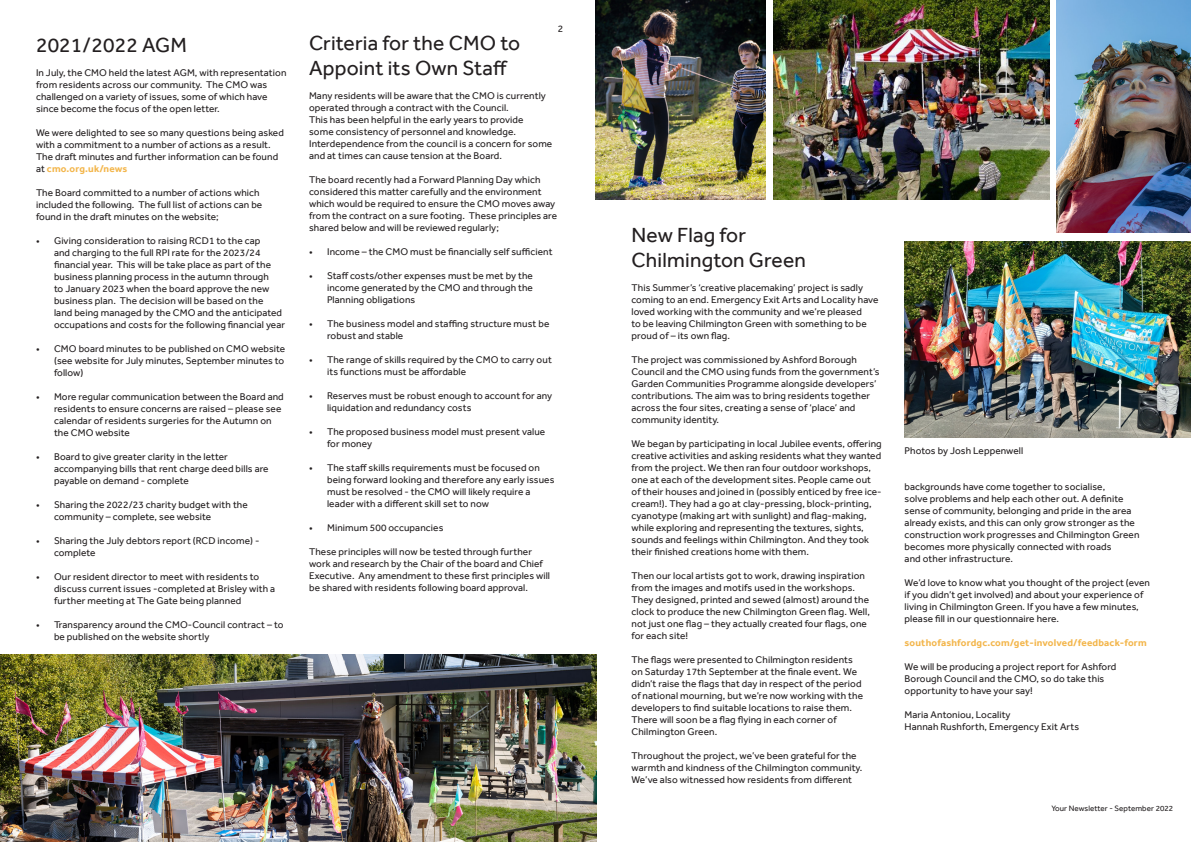
<style>
.page{position:relative;width:1191px;height:842px;background:#fff}
.page>*{position:absolute;margin:0;border:0;box-sizing:border-box;transform-origin:0 0}
.t1{font:21px/25.2px "Effra";letter-spacing:.01em;color:#231f20}
.t2{font:10px/12px "Effra";letter-spacing:.01em;color:#231f20}
.t3{font:700 10px "Effra";letter-spacing:.02em;color:#f3b64c}
.t4{font:8px "Effra";letter-spacing:.01em;color:#231f20}
.s1{font-weight:700;color:#f3b64c}
</style>
<div class="page">
<img style="left:595px;top:0;width:170px;height:200px">
<img style="left:773px;top:0;width:276px;height:199px">
<img style="left:1056px;top:0;width:135px;height:232px">
<img style="left:904px;top:242px;width:287px;height:195px">
<img style="left:0;top:655px;width:596px;height:187px">
<h1 class="t1" style="left:36px;top:32px;width:153px">2021/2022 AGM</h1>
<p class="t2" style="left:36px;top:66px;width:252px">In July, the CMO held the latest AGM, with representation from residents across our community. The CMO was challenged on a variety of issues, some of which have since become the focus of the open letter.</p>
<p class="t2" style="left:36px;top:126px;width:249px">We were delighted to see so many questions being asked with a commitment to a number of actions as a result.<br>The draft minutes and further information can be found at <span class="s1">cmo.org.uk/news</span></p>
<p class="t2" style="left:36px;top:186px;width:228px">The Board committed to a number of actions which included the following. The full list of actions can be found in the draft minutes on the website;</p>
<p class="t2" style="left:54px;top:234px;width:233px;text-indent:-18px">• Giving consideration to raising RCD1 to the cap<br>and charging to the full RPI rate for the 2023/24 financial year. This will be take place as part of the business planning process in the autumn through<br>to January 2023 when the board approve the new business plan. The decision will be based on the<br>land being managed by the CMO and the anticipated occupations and costs for the following financial year</p>
<p class="t2" style="left:54px;top:342px;width:233px;text-align:justify;text-indent:-18px">• CMO board minutes to be published on CMO website (see website for July minutes, September minutes to follow)</p>
<p class="t2" style="left:54px;top:390px;width:231px;text-indent:-18px">• More regular communication between the Board and residents to ensure concerns are raised – please see calendar of residents surgeries for the Autumn on the CMO website</p>
<p class="t2" style="left:54px;top:450px;width:216px;text-indent:-18px">• Board to give greater clarity in the letter accompanying bills that rent charge deed bills are payable on demand - complete</p>
<p class="t2" style="left:54px;top:498px;width:195px;text-indent:-18px">• Sharing the 2022/23 charity budget with the community – complete, see website</p>
<p class="t2" style="left:54px;top:534px;width:207px;text-indent:-18px">• Sharing the July debtors report (RCD income) - complete</p>
<p class="t2" style="left:54px;top:570px;width:223px;text-indent:-18px">• Our resident director to meet with residents to discuss current issues -completed at Brisley with a further meeting at The Gate being planned</p>
<p class="t2" style="left:54px;top:618px;width:231px;text-indent:-18px">• Transparency around the CMO-Council contract – to be published on the website shortly</p>
<p class="t2" style="left:558px;top:23px;width:7px">2</p>
<h1 class="t1" style="left:309px;top:30px;width:212px">Criteria for the CMO to<br>Appoint its Own Staff</h1>
<p class="t2" style="left:309px;top:90px;width:245px">Many residents will be aware that the CMO is currently operated through a contract with the Council.<br>This has been helpful in the early years to provide<br>some consistency of personnel and knowledge.<br>Interdependence from the council is a concern for some and at times can cause tension at the Board.</p>
<p class="t2" style="left:309px;top:174px;width:249px">The board recently had a Forward Planning Day which considered this matter carefully and the environment which would be required to ensure the CMO moves away from the contract on a sure footing. These principles are shared below and will be reviewed regularly;</p>
<p class="t2" style="left:309px;top:246px;width:245px">• Income – the CMO must be financially self sufficient</p>
<p class="t2" style="left:327px;top:270px;width:207px;text-align:justify;text-indent:-18px">• Staff costs/other expenses must be met by the income generated by the CMO and through the Planning obligations</p>
<p class="t2" style="left:327px;top:318px;width:224px;text-indent:-18px">• The business model and staffing structure must be robust and stable</p>
<p class="t2" style="left:327px;top:354px;width:226px;text-indent:-18px">• The range of skills required by the CMO to carry out its functions must be affordable</p>
<p class="t2" style="left:327px;top:390px;width:227px;text-indent:-18px">• Reserves must be robust enough to account for any liquidation and redundancy costs</p>
<p class="t2" style="left:327px;top:426px;width:220px;text-indent:-18px">• The proposed business model must present value for money</p>
<p class="t2" style="left:327px;top:462px;width:229px;text-indent:-18px">• The staff skills requirements must be focused on being forward looking and therefore any early issues must be resolved - the CMO will likely require a leader with a different skill set to now</p>
<p class="t2" style="left:309px;top:522px;width:136px">• Minimum 500 occupancies</p>
<p class="t2" style="left:309px;top:546px;width:242px">These principles will now be tested through further work and research by the Chair of the board and Chief Executive. Any amendment to these first principles will be shared with residents following board approval.</p>
<h1 class="t1" style="left:631px;top:222px;width:176px">New Flag for<br>Chilmington Green</h1>
<p class="t2" style="left:631px;top:281px;width:248px">This Summer’s ‘creative placemaking’ project is sadly coming to an end. Emergency Exit Arts and Locality have loved working with the community and we’re pleased<br>to be leaving Chilmington Green with something to be proud of – its own flag.</p>
<p class="t2" style="left:631px;top:353px;width:249px">The project was commissioned by Ashford Borough Council and the CMO using funds from the government’s Garden Communities Programme alongside developers’ contributions. The aim was to bring residents together across the four sites, creating a sense of ‘place’ and community identity.</p>
<p class="t2" style="left:631px;top:437px;width:252px">We began by participating in local Jubilee events, offering creative activities and asking residents what they wanted from the project. We then ran four outdoor workshops, one at each of the development sites. People came out of their houses and joined in (possibly enticed by free ice&shy;cream!). They had a go at clay-pressing, block-printing, cyanotype (making art with sunlight) and flag-making, while exploring and representing the textures, sights, sounds and feelings within Chilmington. And they took their finished creations home with them.</p>
<p class="t2" style="left:631px;top:569px;width:240px">Then our local artists got to work, drawing inspiration from the images and motifs used in the workshops.<br>They designed, printed and sewed (almost) around the clock to produce the new Chilmington Green flag. Well, not just one flag – they actually created four flags, one for each site!</p>
<p class="t2" style="left:631px;top:653px;width:233px">The flags were presented to Chilmington residents on Saturday 17th September at the finale event. We didn’t raise the flags that day in respect of the period of national mourning, but we’re now working with the developers to find suitable locations to raise them.<br>There will soon be a flag flying in each corner of Chilmington Green.</p>
<p class="t2" style="left:631px;top:749px;width:232px">Throughout the project, we’ve been grateful for the warmth and kindness of the Chilmington community.<br>We’ve also witnessed how residents from different</p>
<p class="t2" style="left:904px;top:445px;width:120px">Photos by Josh Leppenwell</p>
<p class="t2" style="left:904px;top:481px;width:236px">backgrounds have come together to socialise,<br>solve problems and help each other out. A definite sense of community, belonging and pride in the area already exists, and this can only grow stronger as the construction work progresses and Chilmington Green becomes more physically connected with roads<br>and other infrastructure.</p>
<p class="t2" style="left:904px;top:577px;width:247px">We’d love to know what you thought of the project (even if you didn’t get involved) and about your experience of living in Chilmington Green. If you have a few minutes, please fill in our questionnaire here.</p>
<p class="t3" style="left:904px;top:637px;width:244px">southofashfordgc.com/get-involved/feedback-form</p>
<p class="t2" style="left:904px;top:661px;width:213px">We will be producing a project report for Ashford<br>Borough Council and the CMO, so do take this opportunity to have your say!</p>
<p class="t2" style="left:904px;top:709px;width:176px">Maria Antoniou, Locality<br>Hannah Rushforth, Emergency Exit Arts</p>
<p class="t4" style="left:1051px;top:804px;width:123px">Your Newsletter - September 2022</p>
</div>
